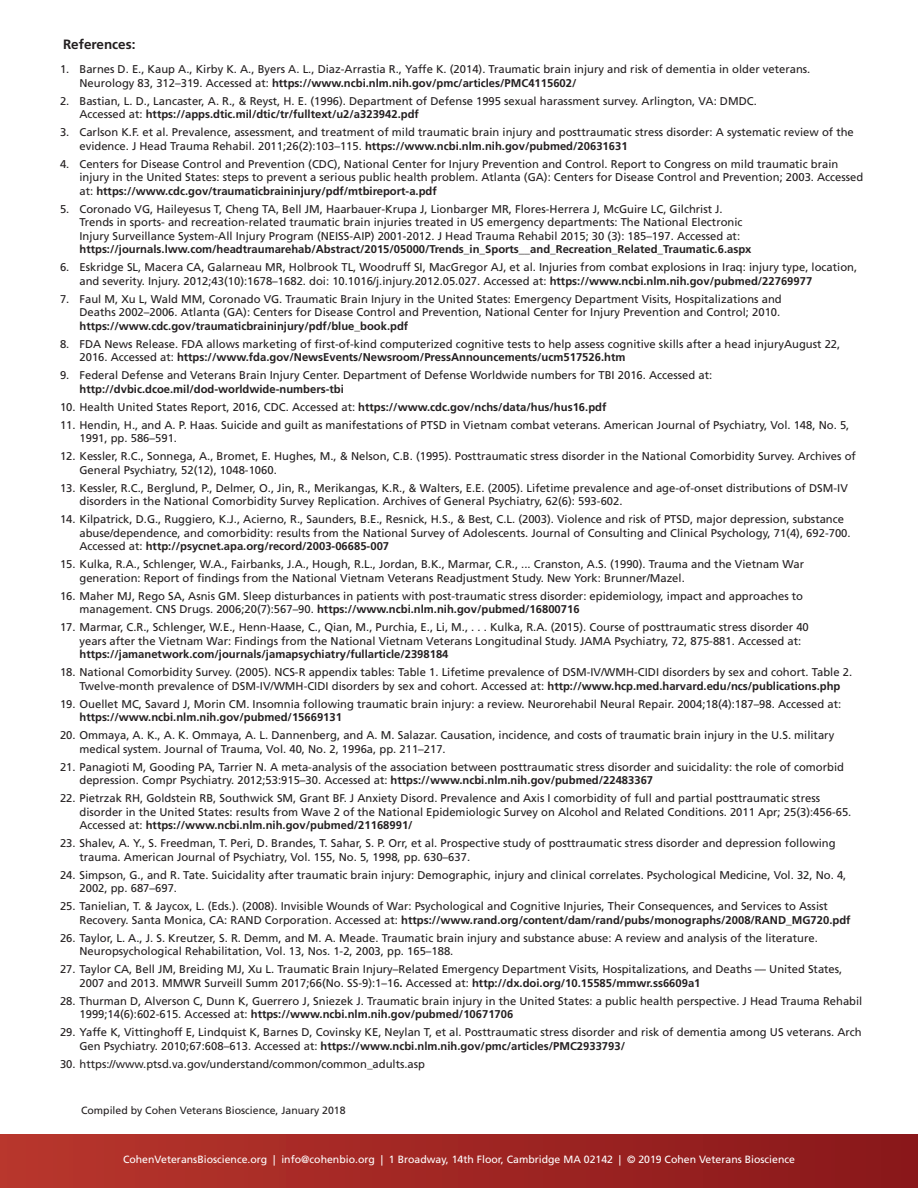
<style>
.page{position:relative;width:918px;height:1188px;background:#fff}
.page>*{position:absolute;margin:0;border:0;box-sizing:border-box;transform-origin:0 0}
.t1{font:700 13.5px "Frutiger LT Std";color:#231f20}
.t2{font:11.25px/13.5px "Frutiger LT Std";color:#231f20}
.t3{font:10.5px "Frutiger LT Std";color:#fff}
.t4{font:10.5px "Frutiger LT Std";color:#231f20}
.s1{font-weight:700}
</style>
<div class="page">
<div style="left:0;top:1135px;width:918px;height:53px;background:linear-gradient(to right,#b8362c,#89171a)"></div>
<p class="t1" style="left:63px;top:36px;width:74px">References:</p>
<p class="t2" style="left:80px;top:63px;width:732px;text-indent:-20px">1. Barnes D. E., Kaup A., Kirby K. A., Byers A. L., Diaz-Arrastia R., Yaffe K. (2014). Traumatic brain injury and risk of dementia in older veterans.<br>Neurology 83, 312–319. Accessed at: <span class="s1">https://www.ncbi.nlm.nih.gov/pmc/articles/PMC4115602/</span></p>
<p class="t2" style="left:80px;top:94px;width:679px;text-indent:-20px">2. Bastian, L. D., Lancaster, A. R., &amp; Reyst, H. E. (1996). Department of Defense 1995 sexual harassment survey. Arlington, VA: DMDC.<br>Accessed at: <span class="s1">https://apps.dtic.mil/dtic/tr/fulltext/u2/a323942.pdf</span></p>
<p class="t2" style="left:80px;top:126px;width:776px;text-indent:-20px">3. Carlson K.F. et al. Prevalence, assessment, and treatment of mild traumatic brain injury and posttraumatic stress disorder: A systematic review of the evidence. J Head Trauma Rehabil. 2011;26(2):103–115. <span class="s1">https://www.ncbi.nlm.nih.gov/pubmed/20631631</span></p>
<p class="t2" style="left:80px;top:157px;width:785px;text-indent:-20px">4. Centers for Disease Control and Prevention (CDC), National Center for Injury Prevention and Control. Report to Congress on mild traumatic brain injury in the United States: steps to prevent a serious public health problem. Atlanta (GA): Centers for Disease Control and Prevention; 2003. Accessed at: <span class="s1">https://www.cdc.gov/traumaticbraininjury/pdf/mtbireport-a.pdf</span></p>
<p class="t2" style="left:80px;top:202px;width:674px;text-indent:-20px">5. Coronado VG, Haileyesus T, Cheng TA, Bell JM, Haarbauer-Krupa J, Lionbarger MR, Flores-Herrera J, McGuire LC, Gilchrist J.<br>Trends in sports- and recreation-related traumatic brain injuries treated in US emergency departments: The National Electronic Injury Surveillance System-All Injury Program (NEISS-AIP) 2001-2012. J Head Trauma Rehabil 2015; 30 (3): 185–197. Accessed at: <span class="s1">https://journals.lww.com/headtraumarehab/Abstract/2015/05000/Trends_in_Sports__and_Recreation_Related_Traumatic.6.aspx</span></p>
<p class="t2" style="left:80px;top:261px;width:779px;text-indent:-20px">6. Eskridge SL, Macera CA, Galarneau MR, Holbrook TL, Woodruff SI, MacGregor AJ, et al. Injuries from combat explosions in Iraq: injury type, location, and severity. Injury. 2012;43(10):1678–1682. doi: 10.1016/j.injury.2012.05.027. Accessed at: <span class="s1">https://www.ncbi.nlm.nih.gov/pubmed/22769977</span></p>
<p class="t2" style="left:80px;top:292px;width:704px;text-indent:-20px">7. Faul M, Xu L, Wald MM, Coronado VG. Traumatic Brain Injury in the United States: Emergency Department Visits, Hospitalizations and<br>Deaths 2002–2006. Atlanta (GA): Centers for Disease Control and Prevention, National Center for Injury Prevention and Control; 2010. <span class="s1">https://www.cdc.gov/traumaticbraininjury/pdf/blue_book.pdf</span></p>
<p class="t2" style="left:80px;top:337px;width:762px;text-indent:-20px">8. FDA News Release. FDA allows marketing of first-of-kind computerized cognitive tests to help assess cognitive skills after a head injuryAugust 22,<br>2016. Accessed at: <span class="s1">https://www.fda.gov/NewsEvents/Newsroom/PressAnnouncements/ucm517526.htm</span></p>
<p class="t2" style="left:80px;top:369px;width:634px;text-indent:-20px">9. Federal Defense and Veterans Brain Injury Center. Department of Defense Worldwide numbers for TBI 2016. Accessed at: <span class="s1">http://dvbic.dcoe.mil/dod-worldwide-numbers-tbi</span></p>
<p class="t2" style="left:60px;top:400px;width:548px">10. Health United States Report, 2016, CDC. Accessed at: <span class="s1">https://www.cdc.gov/nchs/data/hus/hus16.pdf</span></p>
<p class="t2" style="left:80px;top:418px;width:771px;text-indent:-20px">11. Hendin, H., and A. P. Haas. Suicide and guilt as manifestations of PTSD in Vietnam combat veterans. American Journal of Psychiatry, Vol. 148, No. 5,<br>1991, pp. 586–591.</p>
<p class="t2" style="left:80px;top:450px;width:778px;text-indent:-20px">12. Kessler, R.C., Sonnega, A., Bromet, E. Hughes, M., &amp; Nelson, C.B. (1995). Posttraumatic stress disorder in the National Comorbidity Survey. Archives of<br>General Psychiatry, 52(12), 1048-1060.</p>
<p class="t2" style="left:80px;top:481px;width:770px;text-indent:-20px">13. Kessler, R.C., Berglund, P., Delmer, O., Jin, R., Merikangas, K.R., &amp; Walters, E.E. (2005). Lifetime prevalence and age-of-onset distributions of DSM-IV disorders in the National Comorbidity Survey Replication. Archives of General Psychiatry, 62(6): 593-602.</p>
<p class="t2" style="left:80px;top:513px;width:773px;text-indent:-20px">14. Kilpatrick, D.G., Ruggiero, K.J., Acierno, R., Saunders, B.E., Resnick, H.S., &amp; Best, C.L. (2003). Violence and risk of PTSD, major depression, substance abuse/dependence, and comorbidity: results from the National Survey of Adolescents. Journal of Consulting and Clinical Psychology, 71(4), 692-700.<br>Accessed at: <span class="s1">http://psycnet.apa.org/record/2003-06685-007</span></p>
<p class="t2" style="left:80px;top:558px;width:726px;text-indent:-20px">15. Kulka, R.A., Schlenger, W.A., Fairbanks, J.A., Hough, R.L., Jordan, B.K., Marmar, C.R., ... Cranston, A.S. (1990). Trauma and the Vietnam War generation: Report of findings from the National Vietnam Veterans Readjustment Study. New York: Brunner/Mazel.</p>
<p class="t2" style="left:80px;top:589px;width:725px;text-indent:-20px">16. Maher MJ, Rego SA, Asnis GM. Sleep disturbances in patients with post-traumatic stress disorder: epidemiology, impact and approaches to management. CNS Drugs. 2006;20(7):567–90. <span class="s1">https://www.ncbi.nlm.nih.gov/pubmed/16800716</span></p>
<p class="t2" style="left:80px;top:621px;width:731px;text-indent:-20px">17. Marmar, C.R., Schlenger, W.E., Henn-Haase, C., Qian, M., Purchia, E., Li, M., . . . Kulka, R.A. (2015). Course of posttraumatic stress disorder 40 years after the Vietnam War: Findings from the National Vietnam Veterans Longitudinal Study. JAMA Psychiatry, 72, 875-881. Accessed at: <span class="s1">https://jamanetwork.com/journals/jamapsychiatry/fullarticle/2398184</span></p>
<p class="t2" style="left:80px;top:666px;width:774px;text-indent:-20px">18. National Comorbidity Survey. (2005). NCS-R appendix tables: Table 1. Lifetime prevalence of DSM-IV/WMH-CIDI disorders by sex and cohort. Table 2.<br>Twelve-month prevalence of DSM-IV/WMH-CIDI disorders by sex and cohort. Accessed at: <span class="s1">http://www.hcp.med.harvard.edu/ncs/publications.php</span></p>
<p class="t2" style="left:80px;top:697px;width:763px;text-indent:-20px">19. Ouellet MC, Savard J, Morin CM. Insomnia following traumatic brain injury: a review. Neurorehabil Neural Repair. 2004;18(4):187–98. Accessed at: <span class="s1">https://www.ncbi.nlm.nih.gov/pubmed/15669131</span></p>
<p class="t2" style="left:80px;top:729px;width:756px;text-indent:-20px">20. Ommaya, A. K., A. K. Ommaya, A. L. Dannenberg, and A. M. Salazar. Causation, incidence, and costs of traumatic brain injury in the U.S. military medical system. Journal of Trauma, Vol. 40, No. 2, 1996a, pp. 211–217.</p>
<p class="t2" style="left:80px;top:760px;width:766px;text-indent:-20px">21. Panagioti M, Gooding PA, Tarrier N. A meta-analysis of the association between posttraumatic stress disorder and suicidality: the role of comorbid depression. Compr Psychiatry. 2012;53:915–30. Accessed at: <span class="s1">https://www.ncbi.nlm.nih.gov/pubmed/22483367</span></p>
<p class="t2" style="left:80px;top:792px;width:773px;text-indent:-20px">22. Pietrzak RH, Goldstein RB, Southwick SM, Grant BF. J Anxiety Disord. Prevalence and Axis I comorbidity of full and partial posttraumatic stress disorder in the United States: results from Wave 2 of the National Epidemiologic Survey on Alcohol and Related Conditions. 2011 Apr; 25(3):456-65.<br>Accessed at: <span class="s1">https://www.ncbi.nlm.nih.gov/pubmed/21168991/</span></p>
<p class="t2" style="left:80px;top:837px;width:758px;text-indent:-20px">23. Shalev, A. Y., S. Freedman, T. Peri, D. Brandes, T. Sahar, S. P. Orr, et al. Prospective study of posttraumatic stress disorder and depression following trauma. American Journal of Psychiatry, Vol. 155, No. 5, 1998, pp. 630–637.</p>
<p class="t2" style="left:80px;top:868px;width:768px;text-indent:-20px">24. Simpson, G., and R. Tate. Suicidality after traumatic brain injury: Demographic, injury and clinical correlates. Psychological Medicine, Vol. 32, No. 4,<br>2002, pp. 687–697.</p>
<p class="t2" style="left:80px;top:900px;width:773px;text-indent:-20px">25. Tanielian, T. &amp; Jaycox, L. (Eds.). (2008). Invisible Wounds of War: Psychological and Cognitive Injuries, Their Consequences, and Services to Assist<br>Recovery. Santa Monica, CA: RAND Corporation. Accessed at: <span class="s1">https://www.rand.org/content/dam/rand/pubs/monographs/2008/RAND_MG720.pdf</span></p>
<p class="t2" style="left:80px;top:931px;width:740px;text-indent:-20px">26. Taylor, L. A., J. S. Kreutzer, S. R. Demm, and M. A. Meade. Traumatic brain injury and substance abuse: A review and analysis of the literature.<br>Neuropsychological Rehabilitation, Vol. 13, Nos. 1-2, 2003, pp. 165–188.</p>
<p class="t2" style="left:80px;top:963px;width:764px;text-indent:-20px">27. Taylor CA, Bell JM, Breiding MJ, Xu L. Traumatic Brain Injury–Related Emergency Department Visits, Hospitalizations, and Deaths — United States,<br>2007 and 2013. MMWR Surveill Summ 2017;66(No. SS-9):1–16<span class="s1">.</span> Accessed at: <span class="s1">http://dx.doi.org/10.15585/mmwr.ss6609a1</span></p>
<p class="t2" style="left:80px;top:994px;width:784px;text-indent:-20px">28. Thurman D, Alverson C, Dunn K, Guerrero J, Sniezek J. Traumatic brain injury in the United States: a public health perspective. J Head Trauma Rehabil<br>1999;14(6):602-615. Accessed at: <span class="s1">https://www.ncbi.nlm.nih.gov/pubmed/10671706</span></p>
<p class="t2" style="left:80px;top:1026px;width:784px;text-indent:-20px">29. Yaffe K, Vittinghoff E, Lindquist K, Barnes D, Covinsky KE, Neylan T, et al. Posttraumatic stress disorder and risk of dementia among US veterans. Arch<br>Gen Psychiatry. 2010;67:608–613. Accessed at: <span class="s1">https://www.ncbi.nlm.nih.gov/pmc/articles/PMC2933793/</span></p>
<p class="t2" style="left:60px;top:1057px;width:367px">30. https://www.ptsd.va.gov/understand/common/common_adults.asp</p>
<p class="t4" style="left:81px;top:1104px;width:266px">Compiled by Cohen Veterans Bioscience, January 2018</p>
<p class="t3" style="left:123px;top:1153px;width:673px">CohenVeteransBioscience.org | info@cohenbio.org | 1 Broadway, 14th Floor, Cambridge MA 02142 | © 2019 Cohen Veterans Bioscience</p>
</div>
